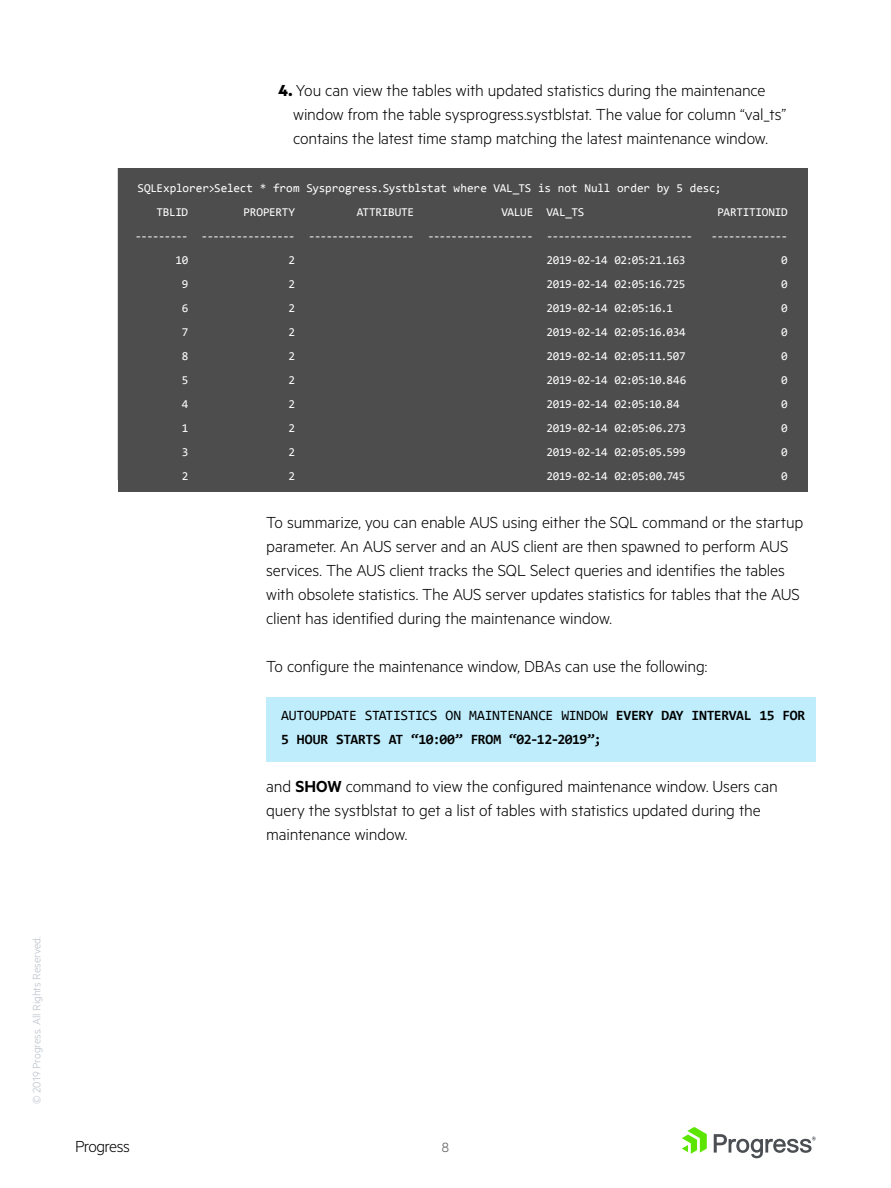
<style>
.page{position:relative;width:891px;height:1188px;background:#fff}
.page>*{position:absolute;margin:0;border:0;box-sizing:border-box;transform-origin:0 0}
.t1{font:300 18px/24px "Metric";letter-spacing:-.01em;color:#000}
.t2{font:300 18px "Metric";letter-spacing:-.035em;color:#000}
.t3{font:300 15px "Metric";color:#4d4d4d}
.t4{font:700 14.25px/24px "Consolas";letter-spacing:-.03em;color:#000}
.t5{font:12px/24px "Consolas";letter-spacing:-.025em;color:#fff;text-align:right}
.t6{font:300 12px "Metric";color:#b4bdc6}
.s1{font-weight:700}
.s2{font-weight:400}
.s3{font-weight:600}
</style>
<div class="page">
<svg style="left:682px;top:1127px;width:25px;height:27px"></svg>
<svg style="left:714px;top:1134px;width:102px;height:24px"></svg>
<div style="left:118px;top:168px;width:690px;height:324px;background:#4d4d4d"></div>
<div style="left:266px;top:698px;width:550px;height:64px;background:#bfedfc"></div>
<p class="t1" style="left:293px;top:78px;width:494px;text-indent:-15px"><span class="s1">4.</span> You can view the tables with updated statistics during the maintenance window from the table sysprogress.systblstat. The value for column “val_ts” contains the latest time stamp matching the latest maintenance window.</p>
<p class="t5" style="left:138px;top:176px;width:585px">SQLExplorer&gt;Select * from Sysprogress.Systblstat where VAL_TS is not Null order by 5 desc;</p>
<p class="t5" style="left:156px;top:200px;width:33px">TBLID</p>
<p class="t5" style="left:135px;top:224px;width:55px">---------</p>
<p class="t5" style="left:201px;top:200px;width:95px">PROPERTY ----------------</p>
<p class="t5" style="left:309px;top:200px;width:107px">ATTRIBUTE ------------------</p>
<p class="t5" style="left:428px;top:200px;width:107px">VALUE ------------------</p>
<p class="t5" style="left:546px;top:200px;width:148px;text-align:left">VAL_TS -------------------------</p>
<p class="t5" style="left:711px;top:200px;width:78px;text-align:center">PARTITIONID -------------</p>
<p class="t5" style="left:175px;top:248px;width:14px">10</p>
<p class="t5" style="left:289px;top:248px;width:8px">2</p>
<p class="t5" style="left:546px;top:248px;width:141px">2019-02-14 02:05:21.163</p>
<p class="t5" style="left:781px;top:248px;width:8px">0</p>
<p class="t5" style="left:182px;top:272px;width:8px">9</p>
<p class="t5" style="left:289px;top:272px;width:8px">2</p>
<p class="t5" style="left:546px;top:272px;width:141px">2019-02-14 02:05:16.725</p>
<p class="t5" style="left:781px;top:272px;width:8px">0</p>
<p class="t5" style="left:182px;top:296px;width:8px">6</p>
<p class="t5" style="left:289px;top:296px;width:8px">2</p>
<p class="t5" style="left:546px;top:296px;width:128px">2019-02-14 02:05:16.1</p>
<p class="t5" style="left:781px;top:296px;width:8px">0</p>
<p class="t5" style="left:182px;top:320px;width:8px">7</p>
<p class="t5" style="left:289px;top:320px;width:8px">2</p>
<p class="t5" style="left:546px;top:320px;width:141px">2019-02-14 02:05:16.034</p>
<p class="t5" style="left:781px;top:320px;width:8px">0</p>
<p class="t5" style="left:182px;top:344px;width:8px">8</p>
<p class="t5" style="left:289px;top:344px;width:8px">2</p>
<p class="t5" style="left:546px;top:344px;width:141px">2019-02-14 02:05:11.507</p>
<p class="t5" style="left:781px;top:344px;width:8px">0</p>
<p class="t5" style="left:182px;top:368px;width:8px">5</p>
<p class="t5" style="left:289px;top:368px;width:8px">2</p>
<p class="t5" style="left:546px;top:368px;width:141px">2019-02-14 02:05:10.846</p>
<p class="t5" style="left:781px;top:368px;width:8px">0</p>
<p class="t5" style="left:182px;top:392px;width:8px">4</p>
<p class="t5" style="left:289px;top:392px;width:8px">2</p>
<p class="t5" style="left:546px;top:392px;width:135px">2019-02-14 02:05:10.84</p>
<p class="t5" style="left:781px;top:392px;width:8px">0</p>
<p class="t5" style="left:182px;top:416px;width:8px">1</p>
<p class="t5" style="left:289px;top:416px;width:8px">2</p>
<p class="t5" style="left:546px;top:416px;width:141px">2019-02-14 02:05:06.273</p>
<p class="t5" style="left:781px;top:416px;width:8px">0</p>
<p class="t5" style="left:182px;top:440px;width:8px">3</p>
<p class="t5" style="left:289px;top:440px;width:8px">2</p>
<p class="t5" style="left:546px;top:440px;width:141px">2019-02-14 02:05:05.599</p>
<p class="t5" style="left:781px;top:440px;width:8px">0</p>
<p class="t5" style="left:182px;top:464px;width:8px">2</p>
<p class="t5" style="left:289px;top:464px;width:8px">2</p>
<p class="t5" style="left:546px;top:464px;width:140px">2019-02-14 02:05:00.745</p>
<p class="t5" style="left:781px;top:464px;width:8px">0</p>
<p class="t1" style="left:266px;top:510px;width:539px">To summarize, you can enable AUS using either the SQL command or the startup parameter. An AUS server and an AUS client are then spawned to perform AUS services. The AUS client tracks the SQL Select queries and identifies the tables with obsolete statistics. The AUS server updates statistics for tables that the AUS client has identified during the maintenance window.</p>
<p class="t1" style="left:266px;top:654px;width:443px">To configure the maintenance window, DBAs can use the following:</p>
<p class="t4" style="left:281px;top:703px;width:526px"><span class="s2">AUTOUPDATE STATISTICS ON MAINTENANCE WINDOW</span> EVERY DAY INTERVAL 15 FOR<br>5 HOUR STARTS AT “10:00” FROM “02-12-2019”;</p>
<p class="t1" style="left:266px;top:774px;width:513px">and <span class="s3">SHOW</span> command to view the configured maintenance window. Users can query the systblstat to get a list of tables with statistics updated during the maintenance window.</p>
<p class="t6" style="left:30px;top:1104px;width:169px;rotate:-90deg">© 2019 Progress. All Rights Reserved.</p>
<p class="t2" style="left:75px;top:1136px;width:56px">Progress</p>
<p class="t3" style="left:442px;top:1139px;width:9px">8</p>
</div>
